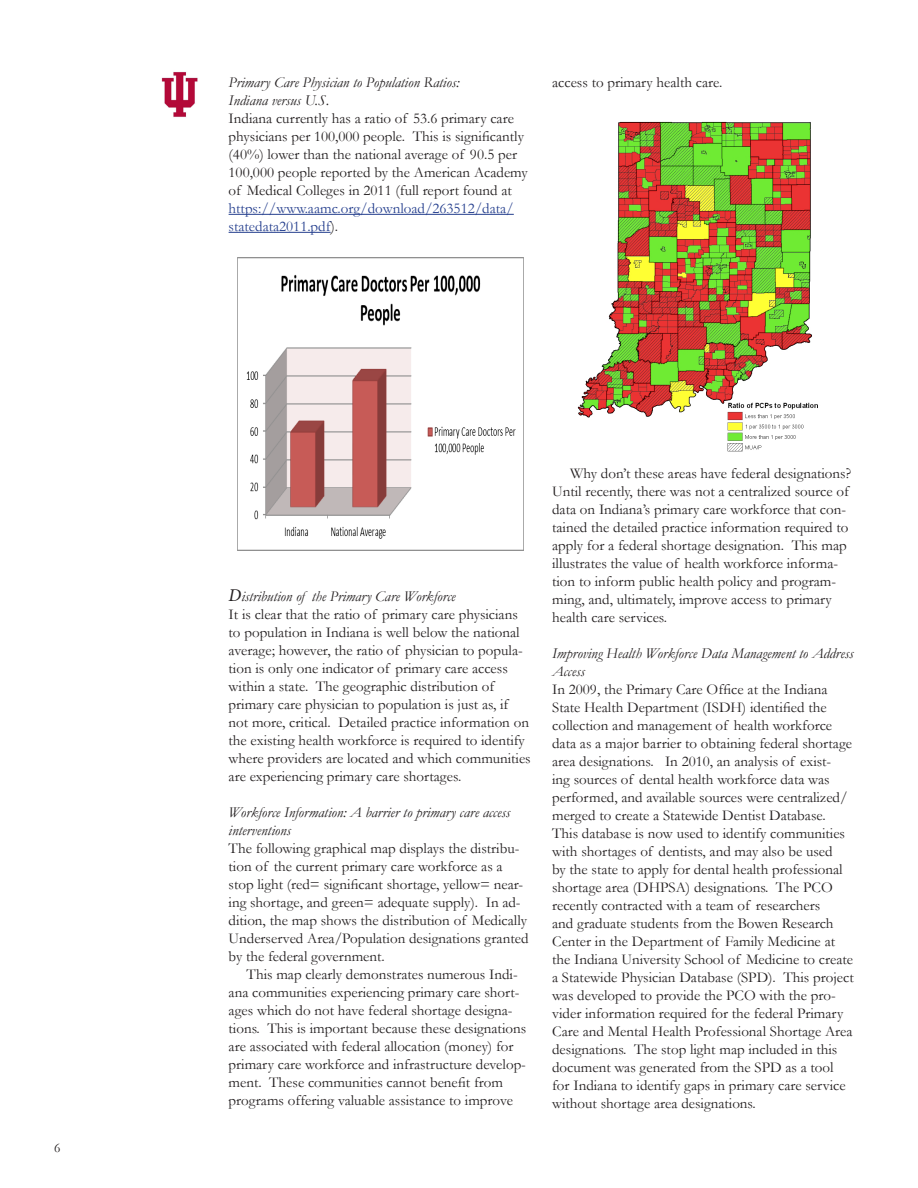
<style>
.page{position:relative;width:918px;height:1188px;background:#fff}
.page>*{position:absolute;margin:0;border:0;box-sizing:border-box;transform-origin:0 0}
.t1{font:15px/18px "Garamond";color:#231f20}
.t2{font:italic 15px/18px "Garamond";color:#231f20}
.t3{font:15px/18px "Garamond";color:#253f8e}
.t4{font:13.5px "Garamond";color:#231f20}
.s1{color:#231f20}
.s2{font-family:"Minion Pro";font-style:italic;font-size:18px}
.s3{font-style:italic}
</style>
<div class="page">
<img style="left:161px;top:72px;width:37px;height:45px">
<hr style="left:229px;top:214px;width:285px;height:1px;background:#253f8e">
<hr style="left:229px;top:232px;width:102px;height:1px;background:#253f8e">
<img style="left:238px;top:257px;width:286px;height:294px">
<img style="left:577px;top:121px;width:241px;height:331px">
<p class="t4" style="left:54px;top:1139px;width:8px">6</p>
<p class="t2" style="left:229px;top:73px;width:232px">Primary Care Physician to Population Ratios:<br>Indiana versus U.S.</p>
<p class="t1" style="left:229px;top:109px;width:301px">Indiana currently has a ratio of 53.6 primary care physicians per 100,000 people. This is significantly (40%) lower than the national average of 90.5 per 100,000 people reported by the American Academy of Medical Colleges in 2011 (full report found at</p>
<p class="t3" style="left:229px;top:199px;width:287px">https://www.aamc.org/download/263512/data/ statedata2011.pdf<span class="s1">).</span></p>
<p class="t1" style="left:552px;top:73px;width:172px">access to primary health care.</p>
<p class="t1" style="left:229px;top:587px;width:304px"><span class="s2">D</span><span class="s3">istribution of the Primary Care Workforce<br></span>It is clear that the ratio of primary care physicians to population in Indiana is well below the national average; however, the ratio of physician to popula&shy;tion is only one indicator of primary care access within a state. The geographic distribution of primary care physician to population is just as, if not more, critical. Detailed practice information on the existing health workforce is required to identify where providers are located and which communities are experiencing primary care shortages.</p>
<p class="t2" style="left:229px;top:803px;width:283px">Workforce Information: A barrier to primary care access interventions</p>
<p class="t1" style="left:229px;top:839px;width:301px">The following graphical map displays the distribu&shy;tion of the current primary care workforce as a stop light (red= significant shortage, yellow= near&shy;ing shortage, and green= adequate supply). In ad&shy;dition, the map shows the distribution of Medically Underserved Area/Population designations granted by the federal government.</p>
<p class="t1" style="left:229px;top:965px;width:299px;text-indent:18px">This map clearly demonstrates numerous Indi&shy;ana communities experiencing primary care short&shy;ages which do not have federal shortage designa&shy;tions. This is important because these designations are associated with federal allocation (money) for primary care workforce and infrastructure develop&shy;ment. These communities cannot benefit from programs offering valuable assistance to improve</p>
<p class="t1" style="left:552px;top:464px;width:301px;text-indent:18px">Why don’t these areas have federal designations?<br>Until recently, there was not a centralized source of data on Indiana’s primary care workforce that con&shy;tained the detailed practice information required to apply for a federal shortage designation. This map illustrates the value of health workforce informa&shy;tion to inform public health policy and program&shy;ming, and, ultimately, improve access to primary health care services.</p>
<p class="t2" style="left:552px;top:644px;width:303px">Improving Health Workforce Data Management to Address<br>Access</p>
<p class="t1" style="left:552px;top:680px;width:303px">In 2009, the Primary Care Office at the Indiana State Health Department (ISDH) identified the collection and management of health workforce data as a major barrier to obtaining federal shortage area designations. In 2010, an analysis of exist-<br>ing sources of dental health workforce data was performed, and available sources were centralized/ merged to create a Statewide Dentist Database.<br>This database is now used to identify communities with shortages of dentists, and may also be used<br>by the state to apply for dental health professional shortage area (DHPSA) designations. The PCO recently contracted with a team of researchers<br>and graduate students from the Bowen Research Center in the Department of Family Medicine at the Indiana University School of Medicine to create a Statewide Physician Database (SPD). This project was developed to provide the PCO with the pro&shy;vider information required for the federal Primary Care and Mental Health Professional Shortage Area designations. The stop light map included in this document was generated from the SPD as a tool for Indiana to identify gaps in primary care service without shortage area designations.</p>
</div>
